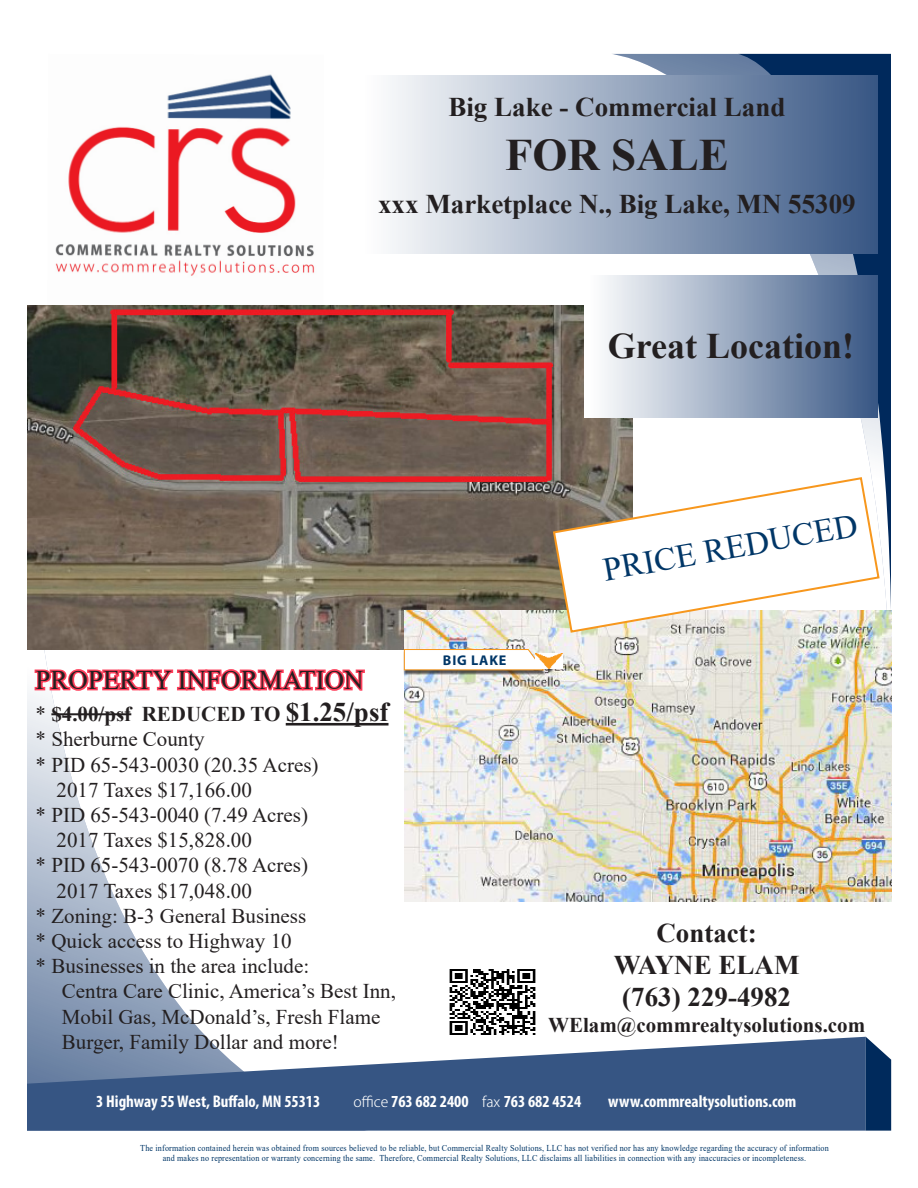
<style>
.page{position:relative;width:918px;height:1188px;background:#fff}
.page>*{position:absolute;margin:0;border:0;box-sizing:border-box;transform-origin:0 0}
.t1{font:700 45px "Times New Roman";color:#231f20}
.t2{font:700 36px "Times New Roman";color:#231f20}
.t3{font:33px "Times New Roman";color:#003667}
.t4{font:700 27px "Times New Roman";color:#231f20}
.t5{font:27px "Times New Roman";color:#231f20}
.t6{font:21px "Times New Roman";color:#231f20}
.t7{font:700 21px "Times New Roman";color:#231f20}
.t8{font:700 condensed 16.95px "Myriad Pro";color:#fff}
._02_Property_Address{font:700 14.1px "Myriad Pro";letter-spacing:.06em;color:#003667}
.t9{font:9px/10.5px "Times New Roman";letter-spacing:.02em;color:#003667;text-align:center;scale:.9 1}
.s1{font-weight:400}
.s2{font-size:27px}
.s3{font-family:"Koz Go Pro";font-weight:300;font-stretch:normal;font-size:14.1px}
</style>
<div class="page">
<svg style="left:611px;top:54px;width:127px;height:422px"></svg>
<svg style="left:738px;top:54px;width:153px;height:556px"></svg>
<svg style="left:27px;top:649px;width:342px;height:388px"></svg>
<svg style="left:27px;top:1037px;width:839px;height:94px;background:#5a7399"></svg>
<svg style="left:866px;top:1037px;width:25px;height:94px;background:#1f4470"></svg>
<img style="left:55px;top:74px;width:260px;height:202px">
<div style="left:356px;top:76px;width:522px;height:178px;background:linear-gradient(to right,#fff,#385684)"></div>
<hr style="left:286px;top:723px;width:103px;height:3px;background:#231f20">
<svg style="left:33px;top:660px;width:333px;height:33px"></svg>
<hr style="left:51px;top:713px;width:80px;height:2px;background:#231f20">
<img style="left:449px;top:969px;width:87px;height:66px">
<img style="left:27px;top:305px;width:605px;height:344px">
<div style="left:585px;top:276px;width:293px;height:141px;background:linear-gradient(to right,#fff,#385684)"></div>
<img style="left:404px;top:610px;width:487px;height:291px">
<div style="left:403px;top:650px;width:144px;height:25px;background:#231f20;opacity:.75"></div>
<svg style="left:404px;top:649px;width:140px;height:21px"></svg>
<div style="left:534px;top:655px;width:31px;height:18px;background:#231f20;opacity:.75"></div>
<img style="left:535px;top:653px;width:28px;height:16px">
<svg style="left:552px;top:476px;width:329px;height:158px"></svg>
<p class="t4" style="left:448px;top:88px;width:339px">Big Lake - Commercial Land</p>
<p class="t1" style="left:505px;top:123px;width:225px">FOR SALE</p>
<p class="t4" style="left:378px;top:185px;width:479px">xxx Marketplace N., Big Lake, MN 55309</p>
<p class="t2" style="left:608px;top:320px;width:248px">Great Location!</p>
<p class="t5" style="left:36px;top:661px;width:330px">PROPERTY INFORMATION</p>
<p class="t7" style="left:36px;top:699px;width:354px"><span class="s1">*</span> $4.00/psf REDUCED TO <span class="s2">$1.25/psf</span></p>
<p class="t6" style="left:36px;top:725px;width:171px">* Sherburne County</p>
<p class="t6" style="left:36px;top:750px;width:284px">* PID 65-543-0030 (20.35 Acres)</p>
<p class="t6" style="left:57px;top:775px;width:197px">2017 Taxes $17,166.00</p>
<p class="t6" style="left:36px;top:800px;width:274px">* PID 65-543-0040 (7.49 Acres)</p>
<p class="t6" style="left:57px;top:825px;width:197px">2017 Taxes $15,828.00</p>
<p class="t6" style="left:36px;top:851px;width:274px">* PID 65-543-0070 (8.78 Acres)</p>
<p class="t6" style="left:57px;top:876px;width:197px">2017 Taxes $17,048.00</p>
<p class="t6" style="left:36px;top:901px;width:272px">* Zoning: B-3 General Business</p>
<p class="t6" style="left:36px;top:926px;width:258px">* Quick access to Highway 10</p>
<p class="t6" style="left:36px;top:951px;width:275px">* Businesses in the area include:</p>
<p class="t6" style="left:62px;top:977px;width:336px">Centra Care Clinic, America’s Best Inn,</p>
<p class="t6" style="left:62px;top:1002px;width:320px">Mobil Gas, McDonald’s, Fresh Flame</p>
<p class="t6" style="left:62px;top:1027px;width:278px">Burger, Family Dollar and more!</p>
<p class="_02_Property_Address" style="left:443px;top:651px;width:65px">BIG LAKE</p>
<p class="t3" style="left:600px;top:547px;width:259px;rotate:-10deg">PRICE REDUCED</p>
<p class="t4" style="left:656px;top:913px;width:102px">Contact:</p>
<p class="t4" style="left:614px;top:946px;width:187px">WAYNE ELAM</p>
<p class="t4" style="left:622px;top:978px;width:170px">(763) 229-4982</p>
<p class="t7" style="left:548px;top:1009px;width:319px">WElam@commrealtysolutions.com</p>
<p class="t8" style="left:96px;top:1091px;width:226px">3 Highway 55 West, Buffalo, MN 55313</p>
<p class="t8" style="left:353px;top:1091px;width:229px"><span class="s3">office</span> 763 682 2400 <span class="s3">fax</span> 763 682 4524</p>
<p class="t8" style="left:608px;top:1091px;width:190px">www.commrealtysolutions.com</p>
<p class="t9" style="left:140px;top:1142px;width:767px">The information contained herein was obtained from sources believed to be reliable, but Commercial Realty Solutions, LLC has not verified nor has any knowledge regarding the accuracy of information and makes no representation or warranty concerning the same. Therefore, Commercial Realty Solutions, LLC disclaims all liabilities in connection with any inaccuracies or incompleteness.</p>
</div>
